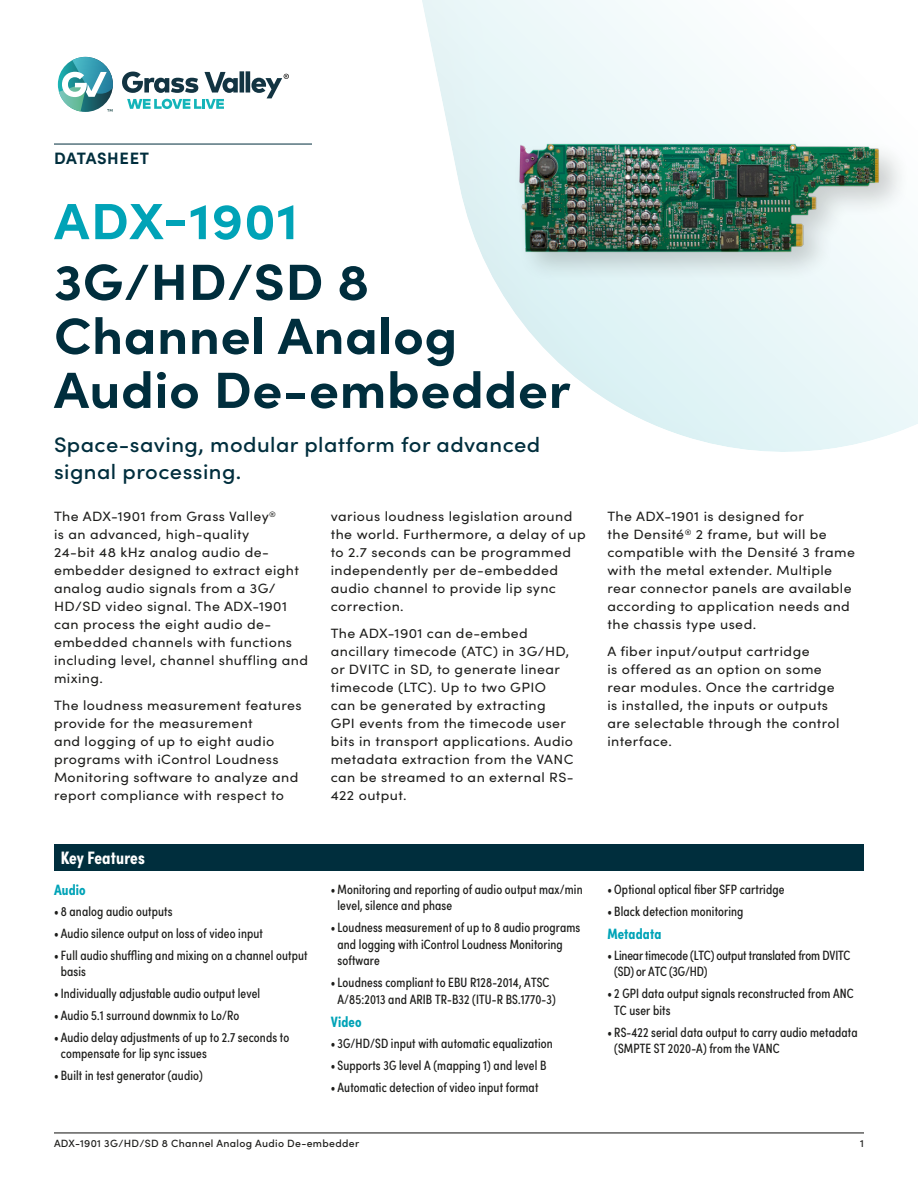
<style>
.page{position:relative;width:918px;height:1188px;background:#fff}
.page>*{position:absolute;margin:0;border:0;box-sizing:border-box;transform-origin:0 0}
.t1{font:700 51px/54px "Sofia Pro";letter-spacing:.01em;color:#002e3d;scale:1.05 1}
.t2{font:700 51px "Sofia Pro";letter-spacing:.02em;color:#00a3b7;scale:1.05 1}
.t3{font:500 21px/27px "Sofia Pro";letter-spacing:.02em;color:#002e3d;scale:1.05 1}
.t4{font:700 18px "Sofia Pro Condensed";letter-spacing:.01em;color:#fff}
.t5{font:700 16.5px "Sofia Pro";letter-spacing:.035em;color:#002e3d}
.t6{font:700 15px "Sofia Pro Condensed";letter-spacing:.01em;color:#00a3b7}
.t7{font:13.5px/18px "Sofia Pro";letter-spacing:.03em;color:#1d1d1b;scale:1.05 1}
.t8{font:13.5px/16.5px "Sofia Pro Condensed";letter-spacing:.01em;color:#1d1d1b}
.t9{font:13.5px/16.5px "Sofia Pro Condensed";letter-spacing:-.01em;color:#1d1d1b}
.t10{font:500 10.5px "Sofia Pro";letter-spacing:.03em;color:#1d1d1b}
</style>
<div class="page">
<svg style="left:130px;top:0;width:788px;height:452px"></svg>
<hr style="left:54px;top:1132px;width:810px;height:1px;background:#1d1d1b">
<svg style="left:122px;top:71px;width:167px;height:38px"></svg>
<svg style="left:59px;top:57px;width:54px;height:55px"></svg>
<div style="left:512px;top:138px;width:398px;height:145px;background:#1d1d1b;opacity:.2"></div>
<img style="left:513px;top:135px;width:372px;height:126px">
<hr style="left:54px;top:144px;width:258px;height:1px;background:#002e3d">
<div style="left:54px;top:844px;width:810px;height:27px;background:#002e3d"></div>
<p class="t5" style="left:54px;top:145px;width:96px">DATASHEET</p>
<h1 class="t2" style="left:54px;top:182px;width:233px">ADX-1901</h1>
<h1 class="t1" style="left:54px;top:251px;width:493px">3G/HD/SD 8<br>Channel Analog<br>Audio De-embedder</h1>
<h2 class="t3" style="left:54px;top:430px;width:465px">Space-saving, modular platform for advanced signal processing.</h2>
<p class="t7" style="left:54px;top:507px;width:244px">The ADX-1901 from Grass Valley<sup>®<br></sup>is an advanced, high-quality<br>24-bit 48 kHz analog audio de&shy;embedder designed to extract eight analog audio signals from a 3G/<br>HD/SD video signal. The ADX-1901 can process the eight audio de&shy;embedded channels with functions including level, channel shuffling and mixing.</p>
<p class="t7" style="left:54px;top:695px;width:237px">The loudness measurement features provide for the measurement<br>and logging of up to eight audio programs with iControl Loudness<br>Monitoring software to analyze and report compliance with respect to</p>
<p class="t7" style="left:331px;top:507px;width:244px">various loudness legislation around the world. Furthermore, a delay of up to 2.7 seconds can be programmed independently per de-embedded audio channel to provide lip sync correction.</p>
<p class="t7" style="left:331px;top:623px;width:233px">The ADX-1901 can de-embed ancillary timecode (ATC) in 3G/HD, or DVITC in SD, to generate linear timecode (LTC). Up to two GPIO can be generated by extracting<br>GPI events from the timecode user bits in transport applications. Audio metadata extraction from the VANC can be streamed to an external RS-<br>422 output.</p>
<h3 class="t4" style="left:61px;top:844px;width:86px">Key Features</h3>
<p class="t6" style="left:54px;top:878px;width:33px">Audio</p>
<p class="t8" style="left:54px;top:902px;width:120px">• 8 analog audio outputs</p>
<p class="t8" style="left:54px;top:924px;width:210px">• Audio silence output on loss of video input</p>
<p class="t8" style="left:61px;top:946px;width:248px;text-indent:-7px">•Full audio shuffling and mixing on a channel output basis</p>
<p class="t8" style="left:54px;top:984px;width:208px">•Individually adjustable audio output level</p>
<p class="t8" style="left:54px;top:1006px;width:187px">• Audio 5.1 surround downmix to Lo/Ro</p>
<p class="t8" style="left:61px;top:1028px;width:230px;text-indent:-7px">• Audio delay adjustments of up to 2.7 seconds to compensate for lip sync issues</p>
<p class="t8" style="left:54px;top:1067px;width:150px">• Built in test generator (audio)</p>
<p class="t8" style="left:338px;top:880px;width:247px;text-indent:-7px">•Monitoring and reporting of audio output max/min level, silence and phase</p>
<p class="t8" style="left:338px;top:919px;width:244px;text-indent:-7px">•Loudness measurement of up to 8 audio programs and logging with iControl Loudness Monitoring software</p>
<p class="t8" style="left:331px;top:973px;width:226px;text-align:center">•Loudness compliant to EBU R128-2014, ATSC<br>A/85:2013 and ARIB TR-B32 (ITU-R BS.1770-3)</p>
<p class="t6" style="left:331px;top:1010px;width:32px">Video</p>
<p class="t8" style="left:331px;top:1034px;width:223px">• 3G/HD/SD input with automatic equalization</p>
<p class="t8" style="left:331px;top:1056px;width:217px">• Supports 3G level A (mapping 1) and level B</p>
<p class="t8" style="left:331px;top:1078px;width:209px">• Automatic detection of video input format</p>
<p class="t7" style="left:607px;top:507px;width:237px">The ADX-1901 is designed for<br>the Densité<sup>®</sup> 2 frame, but will be compatible with the Densité 3 frame with the metal extender. Multiple rear connector panels are available according to application needs and the chassis type used.</p>
<p class="t7" style="left:607px;top:641px;width:223px">A fiber input/output cartridge<br>is offered as an option on some rear modules. Once the cartridge is installed, the inputs or outputs are selectable through the control interface.</p>
<p class="t8" style="left:608px;top:880px;width:178px">• Optional optical fiber SFP cartridge</p>
<p class="t8" style="left:608px;top:902px;width:138px">• Black detection monitoring</p>
<p class="t6" style="left:608px;top:922px;width:55px">Metadata</p>
<p class="t9" style="left:614px;top:946px;width:238px;text-indent:-7px">• Linear timecode (LTC) output translated from DVITC (SD) or ATC (3G/HD)</p>
<p class="t8" style="left:614px;top:985px;width:241px;text-indent:-7px">• 2 GPI data output signals reconstructed from ANC<br>TC user bits</p>
<p class="t8" style="left:614px;top:1023px;width:245px;text-indent:-7px">• RS-422 serial data output to carry audio metadata (SMPTE ST 2020-A) from the VANC</p>
<p class="t10" style="left:54px;top:1136px;width:307px">ADX-1901 3G/HD/SD 8 Channel Analog Audio De-embedder</p>
<p class="t10" style="left:860px;top:1136px;width:5px">1</p>
</div>
